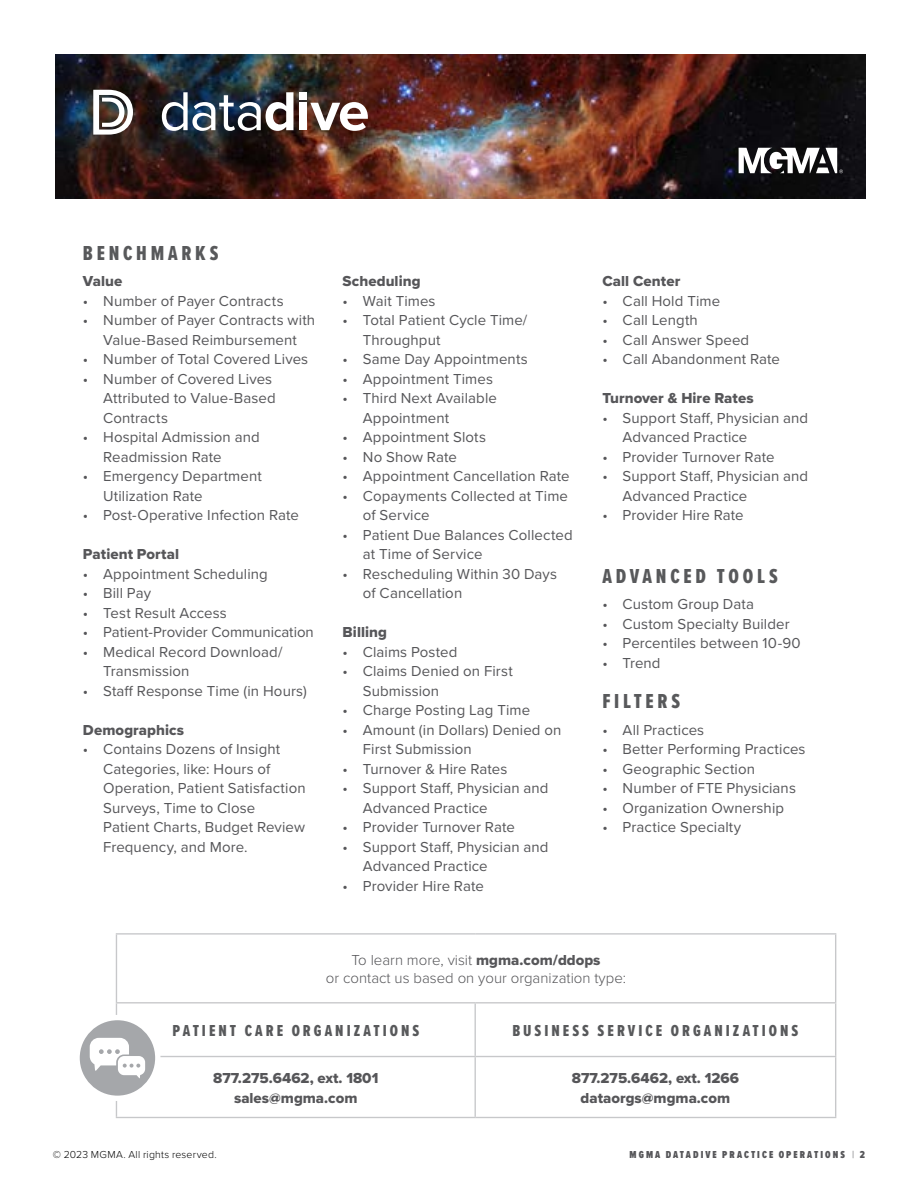
<style>
.page{position:relative;width:918px;height:1188px;background:#fff}
.page>*{position:absolute;margin:0;border:0;box-sizing:border-box;transform-origin:0 0}
.t1{font:21px "Proxima Nova Ex Cn Extrabld";letter-spacing:.18em;color:#58595b}
.t2{font:16.5px "Proxima Nova Ex Cn Extrabld";letter-spacing:.185em;color:#58595b}
.t3{font:15px/19.5px "Proxima Nova";letter-spacing:.005em;color:#565659}
.t4{font:15px/19.5px "Proxima Nova Extrabld";color:#565659;text-align:center}
.t5{font:300 15px/18px "Proxima Nova";color:#565659;text-align:center}
.t6{font:900 10.5px "Proxima Nova Ex Cn";letter-spacing:.195em;color:#565659}
.t7{font:300 10.5px "Proxima Nova";letter-spacing:.02em;color:#000}
.s1{font-family:"Proxima Nova Extrabld";font-weight:400}
.s2{font-family:"Proxima Nova";font-weight:300}
</style>
<div class="page">
<img style="left:55px;top:54px;width:810px;height:145px">
<svg style="left:93px;top:90px;width:40px;height:45px"></svg>
<img style="left:162px;top:92px;width:131px;height:39px">
<svg style="left:310px;top:102px;width:58px;height:29px"></svg>
<div style="left:299px;top:103px;width:8px;height:27px;background:#fff"></div>
<div style="left:299px;top:92px;width:8px;height:7px;background:#fff"></div>
<svg style="left:739px;top:148px;width:104px;height:25px"></svg>
<hr style="left:116px;top:933px;width:359px;height:2px;background:#c7c8ca">
<hr style="left:116px;top:935px;width:1px;height:67px;background:#c7c8ca">
<hr style="left:475px;top:933px;width:361px;height:2px;background:#c7c8ca">
<hr style="left:835px;top:935px;width:1px;height:67px;background:#c7c8ca">
<hr style="left:116px;top:1002px;width:359px;height:1px;background:#c7c8ca">
<hr style="left:116px;top:1003px;width:1px;height:53px;background:#c7c8ca">
<hr style="left:475px;top:1002px;width:361px;height:1px;background:#c7c8ca">
<hr style="left:475px;top:1003px;width:1px;height:53px;background:#c7c8ca">
<hr style="left:835px;top:1003px;width:1px;height:53px;background:#c7c8ca">
<hr style="left:116px;top:1056px;width:359px;height:1px;background:#c7c8ca">
<hr style="left:116px;top:1057px;width:1px;height:60px;background:#c7c8ca">
<hr style="left:475px;top:1056px;width:361px;height:1px;background:#c7c8ca">
<hr style="left:475px;top:1057px;width:1px;height:60px;background:#c7c8ca">
<hr style="left:835px;top:1057px;width:1px;height:60px;background:#c7c8ca">
<hr style="left:116px;top:1117px;width:359px;height:1px;background:#c7c8ca">
<hr style="left:475px;top:1117px;width:361px;height:1px;background:#c7c8ca">
<svg style="left:77px;top:1018px;width:81px;height:80px;background:#b2b4b6"></svg>
<div style="left:74px;top:1015px;width:86px;height:86px;border:5px solid #fff;border-radius:50%"></div>
<svg style="left:90px;top:1038px;width:55px;height:40px"></svg>
<h1 class="t1" style="left:83px;top:237px;width:137px">BENCHMARKS</h1>
<p class="t4" style="left:83px;top:271px;width:41px">Value</p>
<p class="t3" style="left:83px;top:290px;width:202px">• Number of Payer Contracts</p>
<p class="t3" style="left:83px;top:310px;width:234px;text-align:center">• Number of Payer Contracts with<br>Value-Based Reimbursement</p>
<p class="t3" style="left:83px;top:349px;width:227px">• Number of Total Covered Lives</p>
<p class="t3" style="left:103px;top:368px;width:174px;text-indent:-20px">• Number of Covered Lives<br>Attributed to Value-Based<br>Contracts</p>
<p class="t3" style="left:103px;top:427px;width:158px;text-indent:-20px">• Hospital Admission and<br>Readmission Rate</p>
<p class="t3" style="left:103px;top:466px;width:160px;text-indent:-20px">• Emergency Department<br>Utilization Rate</p>
<p class="t3" style="left:83px;top:505px;width:218px">• Post-Operative Infection Rate</p>
<p class="t4" style="left:83px;top:544px;width:98px">Patient Portal</p>
<p class="t3" style="left:83px;top:563px;width:186px">• Appointment Scheduling</p>
<p class="t3" style="left:83px;top:583px;width:70px">• Bill Pay</p>
<p class="t3" style="left:83px;top:602px;width:145px">• Test Result Access</p>
<p class="t3" style="left:83px;top:622px;width:232px">• Patient-Provider Communication</p>
<p class="t3" style="left:103px;top:641px;width:181px;text-indent:-20px">• Medical Record Download/<br>Transmission</p>
<p class="t3" style="left:83px;top:680px;width:225px">• Staff Response Time (in Hours)</p>
<p class="t4" style="left:83px;top:720px;width:103px">Demographics</p>
<p class="t3" style="left:103px;top:739px;width:204px;text-indent:-20px">• Contains Dozens of Insight<br>Categories, like: Hours of<br>Operation, Patient Satisfaction<br>Surveys, Time to Close<br>Patient Charts, Budget Review<br>Frequency, and More.</p>
<p class="t4" style="left:343px;top:271px;width:79px">Scheduling</p>
<p class="t3" style="left:343px;top:290px;width:94px">• Wait Times</p>
<p class="t3" style="left:363px;top:310px;width:166px;text-indent:-20px">• Total Patient Cycle Time/<br>Throughput</p>
<p class="t3" style="left:343px;top:349px;width:187px">• Same Day Appointments</p>
<p class="t3" style="left:343px;top:368px;width:152px">• Appointment Times</p>
<p class="t3" style="left:363px;top:388px;width:136px;text-indent:-20px">• Third Next Available<br>Appointment</p>
<p class="t3" style="left:343px;top:427px;width:145px">• Appointment Slots</p>
<p class="t3" style="left:343px;top:446px;width:116px">• No Show Rate</p>
<p class="t3" style="left:343px;top:466px;width:228px">• Appointment Cancellation Rate</p>
<p class="t3" style="left:363px;top:485px;width:207px;text-indent:-20px">• Copayments Collected at Time of Service</p>
<p class="t3" style="left:363px;top:524px;width:211px;text-indent:-20px">• Patient Due Balances Collected at Time of Service</p>
<p class="t3" style="left:363px;top:563px;width:196px;text-indent:-20px">• Rescheduling Within 30 Days of Cancellation</p>
<p class="t4" style="left:343px;top:622px;width:46px">Billing</p>
<p class="t3" style="left:343px;top:641px;width:116px">• Claims Posted</p>
<p class="t3" style="left:363px;top:661px;width:151px;text-indent:-20px">• Claims Denied on First<br>Submission</p>
<p class="t3" style="left:343px;top:700px;width:189px">• Charge Posting Lag Time</p>
<p class="t3" style="left:363px;top:719px;width:200px;text-indent:-20px">• Amount (in Dollars) Denied on<br>First Submission</p>
<p class="t3" style="left:343px;top:758px;width:166px">• Turnover &amp; Hire Rates</p>
<p class="t3" style="left:363px;top:778px;width:187px;text-indent:-20px">• Support Staff, Physician and<br>Advanced Practice</p>
<p class="t3" style="left:343px;top:817px;width:174px">• Provider Turnover Rate</p>
<p class="t3" style="left:363px;top:836px;width:187px;text-indent:-20px">• Support Staff, Physician and<br>Advanced Practice</p>
<p class="t3" style="left:343px;top:875px;width:143px">• Provider Hire Rate</p>
<p class="t4" style="left:602px;top:271px;width:80px">Call Center</p>
<p class="t3" style="left:602px;top:290px;width:119px">• Call Hold Time</p>
<p class="t3" style="left:602px;top:310px;width:97px">• Call Length</p>
<p class="t3" style="left:602px;top:329px;width:148px">• Call Answer Speed</p>
<p class="t3" style="left:602px;top:349px;width:179px">• Call Abandonment Rate</p>
<p class="t4" style="left:602px;top:388px;width:153px">Turnover &amp; Hire Rates</p>
<p class="t3" style="left:623px;top:407px;width:187px;text-indent:-20px">• Support Staff, Physician and<br>Advanced Practice</p>
<p class="t3" style="left:602px;top:446px;width:174px">• Provider Turnover Rate</p>
<p class="t3" style="left:623px;top:466px;width:187px;text-indent:-20px">• Support Staff, Physician and<br>Advanced Practice</p>
<p class="t3" style="left:602px;top:505px;width:143px">• Provider Hire Rate</p>
<h1 class="t1" style="left:602px;top:561px;width:177px">ADVANCED TOOLS</h1>
<p class="t3" style="left:602px;top:594px;width:153px">• Custom Group Data</p>
<p class="t3" style="left:602px;top:614px;width:189px">• Custom Specialty Builder</p>
<p class="t3" style="left:602px;top:633px;width:200px">• Percentiles between 10-90</p>
<p class="t3" style="left:602px;top:653px;width:60px">• Trend</p>
<h1 class="t1" style="left:602px;top:686px;width:79px">FILTERS</h1>
<p class="t3" style="left:602px;top:719px;width:103px">• All Practices</p>
<p class="t3" style="left:602px;top:739px;width:205px">• Better Performing Practices</p>
<p class="t3" style="left:602px;top:758px;width:154px">• Geographic Section</p>
<p class="t3" style="left:602px;top:778px;width:195px">• Number of FTE Physicians</p>
<p class="t3" style="left:602px;top:797px;width:183px">• Organization Ownership</p>
<p class="t3" style="left:602px;top:817px;width:140px">• Practice Specialty</p>
<p class="t5" style="left:326px;top:950px;width:302px">To learn more, visit <span class="s1">mgma.com/ddops<br></span>or contact us based on your organization type:</p>
<p class="t2" style="left:172px;top:1019px;width:248px">PATIENT CARE ORGANIZATIONS</p>
<p class="t2" style="left:512px;top:1019px;width:287px">BUSINESS SERVICE ORGANIZATIONS</p>
<p class="t4" style="left:213px;top:1068px;width:167px">877.275.6462, ext. 1801 sales@mgma.com</p>
<p class="t4" style="left:572px;top:1068px;width:169px">877.275.6462, ext. 1266 dataorgs@mgma.com</p>
<p class="t7" style="left:53px;top:1146px;width:165px">© 2023 MGMA. All rights reserved.</p>
<p class="t6" style="left:630px;top:1146px;width:237px">MGMA DATADIVE PRACTICE OPERATIONS <span class="s2">|</span> 2</p>
</div>
